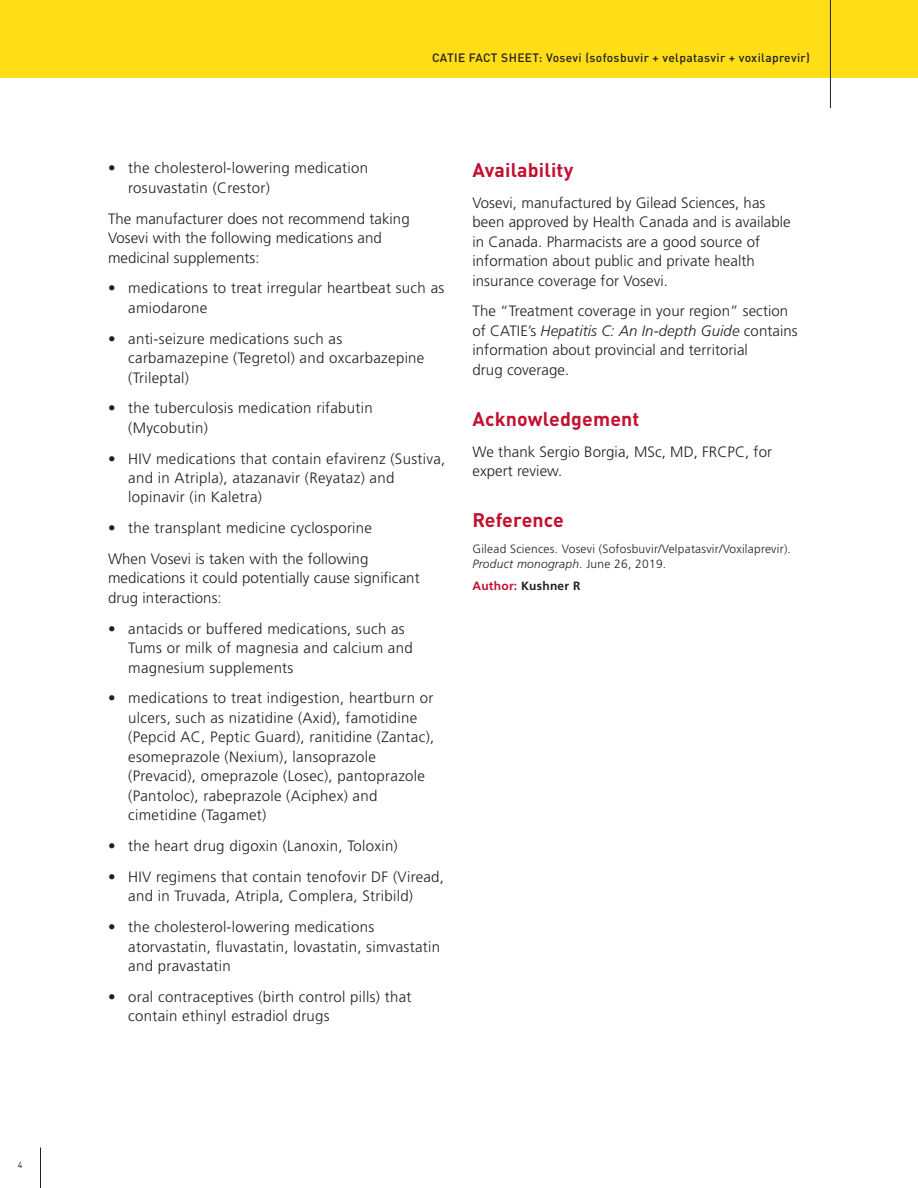
<style>
.page{position:relative;width:918px;height:1188px;background:#fff}
.page>*{position:absolute;margin:0;border:0;box-sizing:border-box;transform-origin:0 0}
.t1{font:700 19.5px "DINOT";letter-spacing:.01em;color:#c3102f}
.t2{font:300 15px/19.5px "Frutiger LT Pro";letter-spacing:.02em;color:#231f20}
.t3{font:300 12px/15px "Frutiger LT Pro";letter-spacing:.02em;color:#231f20}
.t4{font:500 12px "DINOT";letter-spacing:.03em;color:#231f20}
.t5{font:700 12px "Frutiger LT Pro";letter-spacing:.02em;color:#231f20}
.t6{font:9px "DINOT";color:#231f20}
.s1{font-style:italic}
.s2{color:#c3102f}
</style>
<div class="page">
<hr style="left:40px;top:1148px;width:1px;height:40px;background:#231f20">
<div style="left:0;top:0;width:918px;height:78px;background:#ffdd17"></div>
<hr style="left:830px;top:0;width:1px;height:108px;background:#231f20">
<p class="t6" style="left:18px;top:1158px;width:6px">4</p>
<p class="t4" style="left:432px;top:50px;width:379px">CATIE FACT SHEET: Vosevi (sofosbuvir + velpatasvir + voxilaprevir)</p>
<p class="t2" style="left:128px;top:158px;width:241px;text-indent:-20px">• the cholesterol-lowering medication rosuvastatin (Crestor)</p>
<p class="t2" style="left:108px;top:209px;width:303px">The manufacturer does not recommend taking<br>Vosevi with the following medications and medicinal supplements:</p>
<p class="t2" style="left:128px;top:278px;width:318px;text-indent:-20px">• medications to treat irregular heartbeat such as amiodarone</p>
<p class="t2" style="left:128px;top:329px;width:298px;text-indent:-20px">• anti-seizure medications such as carbamazepine (Tegretol) and oxcarbazepine (Trileptal)</p>
<p class="t2" style="left:128px;top:398px;width:246px;text-indent:-20px">• the tuberculosis medication rifabutin (Mycobutin)</p>
<p class="t2" style="left:128px;top:449px;width:319px;text-indent:-20px">• HIV medications that contain efavirenz (Sustiva, and in Atripla), atazanavir (Reyataz) and lopinavir (in Kaletra)</p>
<p class="t2" style="left:108px;top:513px;width:266px;line-height:30.8px">• the transplant medicine cyclosporine<br>When Vosevi is taken with the following</p>
<p class="t2" style="left:108px;top:569px;width:313px">medications it could potentially cause significant drug interactions:</p>
<p class="t2" style="left:128px;top:619px;width:286px;text-indent:-20px">• antacids or buffered medications, such as<br>Tums or milk of magnesia and calcium and magnesium supplements</p>
<p class="t2" style="left:128px;top:689px;width:308px;text-indent:-20px">• medications to treat indigestion, heartburn or ulcers, such as nizatidine (Axid), famotidine (Pepcid AC, Peptic Guard), ranitidine (Zantac), esomeprazole (Nexium), lansoprazole (Prevacid), omeprazole (Losec), pantoprazole (Pantoloc), rabeprazole (Aciphex) and cimetidine (Tagamet)</p>
<p class="t2" style="left:108px;top:836px;width:291px">• the heart drug digoxin (Lanoxin, Toloxin)</p>
<p class="t2" style="left:128px;top:867px;width:317px;text-indent:-20px">• HIV regimens that contain tenofovir DF (Viread, and in Truvada, Atripla, Complera, Stribild)</p>
<p class="t2" style="left:128px;top:917px;width:313px;text-indent:-20px">• the cholesterol-lowering medications atorvastatin, fluvastatin, lovastatin, simvastatin and pravastatin</p>
<p class="t2" style="left:128px;top:987px;width:285px;text-indent:-20px">• oral contraceptives (birth control pills) that contain ethinyl estradiol drugs</p>
<h1 class="t1" style="left:472px;top:155px;width:102px">Availability</h1>
<p class="t2" style="left:472px;top:193px;width:320px">Vosevi, manufactured by Gilead Sciences, has been approved by Health Canada and is available in Canada. Pharmacists are a good source of information about public and private health insurance coverage for Vosevi.</p>
<p class="t2" style="left:472px;top:302px;width:327px">The “Treatment coverage in your region” section of CATIE’s <span class="s1">Hepatitis C: An In-depth Guide</span> contains information about provincial and territorial<br>drug coverage.</p>
<h1 class="t1" style="left:472px;top:404px;width:168px">Acknowledgement</h1>
<p class="t2" style="left:472px;top:442px;width:301px">We thank Sergio Borgia, MSc, MD, FRCPC, for expert review.</p>
<h1 class="t1" style="left:472px;top:505px;width:93px">Reference</h1>
<p class="t3" style="left:472px;top:542px;width:320px">Gilead Sciences. Vosevi (Sofosbuvir/Velpatasvir/Voxilaprevir).<br><span class="s1">Product monograph</span>. June 26, 2019.</p>
<p class="t5" style="left:472px;top:579px;width:109px"><span class="s2">Author:</span> Kushner R</p>
</div>
